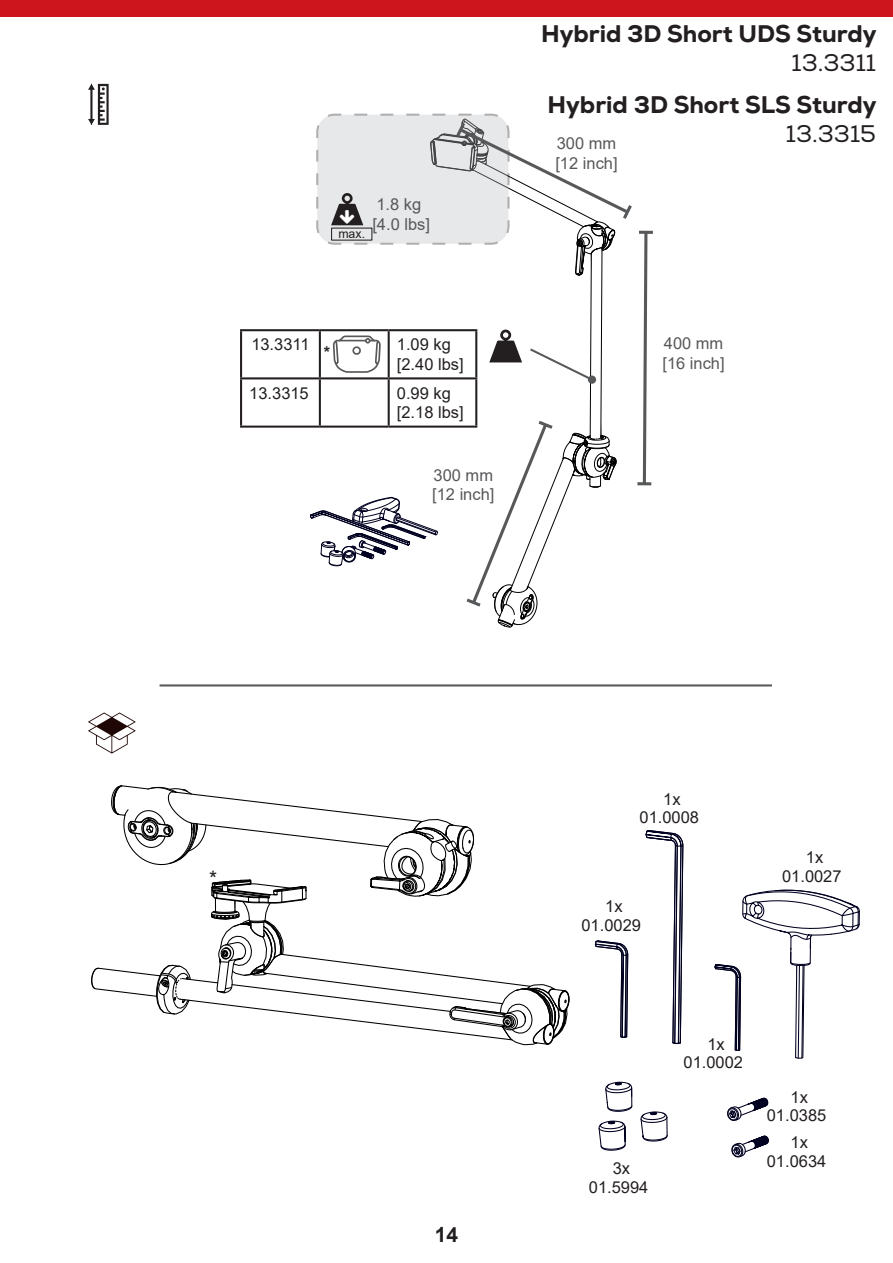
<style>
.page{position:relative;width:893px;height:1263px;background:#fff}
.page>*{position:absolute;margin:0;border:0;box-sizing:border-box;transform-origin:0 0}
.t1{font:800 24px "Nexa";color:#231f20}
.t2{font:24px "Nexa";color:#231f20}
.t3{font:700 21px "Arial";color:#231f20}
.t4{font:20.85px "Arial";color:#231f20}
.t5{font:16.5px/19.8px "Arial";color:#231f20}
.t6{font:16.5px/19.8px "Arial";color:#57585a}
.t7{font:700 16.5px "Arial";color:#231f20}
.t8{font:12.3px "Arial";color:#231f20}
</style>
<div class="page">
<div style="left:0;top:0;width:893px;height:17px;background:#cd151d"></div>
<svg style="left:88px;top:712px;width:48px;height:41px"></svg>
<hr style="left:160px;top:684px;width:612px;height:2px;background:#57585a">
<svg style="left:88px;top:84px;width:21px;height:41px"></svg>
<svg style="left:594px;top:940px;width:39px;height:211px"></svg>
<svg style="left:714px;top:889px;width:146px;height:269px"></svg>
<svg style="left:640px;top:684px;width:44px;height:458px"></svg>
<svg style="left:91px;top:785px;width:479px;height:261px"></svg>
<div style="left:767px;top:1153px;width:65px;height:16px;background:#fff;border-radius:6px"></div>
<div style="left:767px;top:1107px;width:65px;height:16px;background:#fff;border-radius:6px"></div>
<div style="left:683px;top:1054px;width:65px;height:16px;background:#fff;border-radius:6px"></div>
<div style="left:639px;top:809px;width:65px;height:16px;background:#fff;border-radius:6px"></div>
<div style="left:581px;top:917px;width:65px;height:16px;background:#fff;border-radius:6px"></div>
<hr style="left:240px;top:329px;width:80px;height:2px;background:#231f20">
<hr style="left:240px;top:331px;width:2px;height:46px;background:#231f20">
<hr style="left:240px;top:377px;width:80px;height:2px;background:#231f20">
<hr style="left:240px;top:379px;width:2px;height:47px;background:#231f20">
<hr style="left:240px;top:426px;width:80px;height:2px;background:#231f20">
<svg style="left:310px;top:113px;width:343px;height:515px"></svg>
<p class="t8" style="left:338px;top:225px;width:28px">max.</p>
<p class="t6" style="left:372px;top:195px;width:59px">1.8 kg [4.0 lbs]</p>
<p class="t5" style="left:251px;top:335px;width:60px">13.3311</p>
<p class="t5" style="left:397px;top:335px;width:68px">1.09 kg [2.40 lbs]</p>
<p class="t5" style="left:249px;top:383px;width:61px">13.3315</p>
<p class="t5" style="left:397px;top:383px;width:68px">0.99 kg [2.18 lbs]</p>
<p class="t7" style="left:324px;top:340px;width:8px">*</p>
<p class="t6" style="left:432px;top:465px;width:64px">300 mm [12 inch]</p>
<p class="t1" style="left:541px;top:19px;width:337px">Hybrid 3D Short UDS Sturdy</p>
<p class="t2" style="left:791px;top:48px;width:86px">13.3311</p>
<p class="t1" style="left:548px;top:89px;width:330px">Hybrid 3D Short SLS Sturdy</p>
<p class="t2" style="left:786px;top:119px;width:92px">13.3315</p>
<p class="t6" style="left:555px;top:133px;width:64px">300 mm [12 inch]</p>
<p class="t6" style="left:662px;top:334px;width:64px">400 mm [16 inch]</p>
<p class="t4" style="left:209px;top:864px;width:10px">*</p>
<p class="t3" style="left:435px;top:1219px;width:25px">14</p>
<p class="t5" style="left:663px;top:789px;width:19px">1x</p>
<p class="t5" style="left:639px;top:807px;width:61px">01.0008</p>
<p class="t5" style="left:605px;top:897px;width:19px">1x</p>
<p class="t5" style="left:581px;top:915px;width:61px">01.0029</p>
<p class="t5" style="left:806px;top:848px;width:19px">1x</p>
<p class="t5" style="left:782px;top:866px;width:61px">01.0027</p>
<p class="t5" style="left:613px;top:1158px;width:19px">3x</p>
<p class="t5" style="left:589px;top:1177px;width:61px">01.5994</p>
<p class="t5" style="left:707px;top:1034px;width:19px">1x</p>
<p class="t5" style="left:683px;top:1052px;width:61px">01.0002</p>
<p class="t5" style="left:791px;top:1087px;width:19px">1x</p>
<p class="t5" style="left:767px;top:1105px;width:61px">01.0385</p>
<p class="t5" style="left:791px;top:1132px;width:19px">1x</p>
<p class="t5" style="left:767px;top:1151px;width:61px">01.0634</p>
</div>
